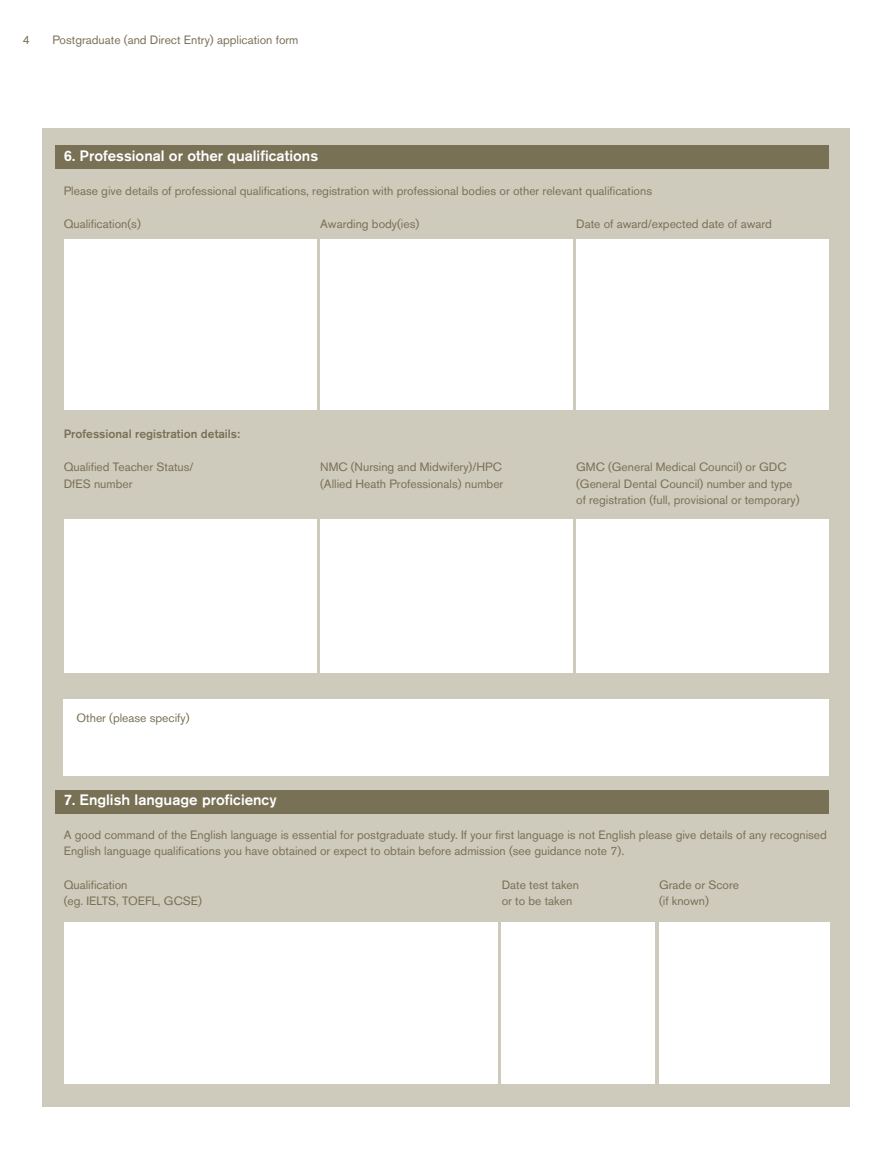
<style>
.page{position:relative;width:893px;height:1149px;background:#fff}
.page>*{position:absolute;margin:0;border:0;box-sizing:border-box;transform-origin:0 0}
.t1{font:500 15px "Akzidenz Grotesk BQ";color:#fff}
.t2{font:12px/16.5px "Akzidenz Grotesk BQ";color:#797156}
.t3{font:500 12px "Akzidenz Grotesk BQ";color:#797156}
</style>
<div class="page">
<div style="left:43px;top:128px;width:807px;height:978px;background:#cecabc"></div>
<div style="left:55px;top:789px;width:774px;height:24px;background:#797156"></div>
<div style="left:55px;top:145px;width:774px;height:24px;background:#797156"></div>
<div style="left:64px;top:239px;width:252px;height:170px;background:#fff"></div>
<div style="left:320px;top:239px;width:253px;height:170px;background:#fff"></div>
<div style="left:577px;top:239px;width:252px;height:170px;background:#fff"></div>
<div style="left:64px;top:519px;width:252px;height:153px;background:#fff"></div>
<div style="left:320px;top:519px;width:253px;height:153px;background:#fff"></div>
<div style="left:577px;top:519px;width:252px;height:153px;background:#fff"></div>
<div style="left:64px;top:698px;width:765px;height:77px;background:#fff"></div>
<div style="left:64px;top:921px;width:433px;height:162px;background:#fff"></div>
<div style="left:502px;top:921px;width:153px;height:162px;background:#fff"></div>
<div style="left:659px;top:921px;width:170px;height:162px;background:#fff"></div>
<p class="t2" style="left:23px;top:33px;width:8px">4</p>
<p class="t2" style="left:53px;top:33px;width:248px">Postgraduate (and Direct Entry) application form</p>
<p class="t1" style="left:64px;top:150px;width:256px">6. Professional or other qualifications</p>
<p class="t2" style="left:64px;top:183px;width:590px">Please give details of professional qualifications, registration with professional bodies or other relevant qualifications</p>
<p class="t2" style="left:64px;top:217px;width:79px">Qualification(s)</p>
<p class="t2" style="left:320px;top:217px;width:101px">Awarding body(ies)</p>
<p class="t2" style="left:576px;top:217px;width:197px">Date of award/expected date of award</p>
<p class="t3" style="left:64px;top:429px;width:178px">Professional registration details:</p>
<p class="t2" style="left:64px;top:460px;width:131px">Qualified Teacher Status/</p>
<p class="t2" style="left:320px;top:460px;width:183px">NMC (Nursing and Midwifery)/HPC</p>
<p class="t2" style="left:576px;top:460px;width:212px">GMC (General Medical Council) or GDC</p>
<p class="t2" style="left:64px;top:476px;width:70px">DfES number</p>
<p class="t2" style="left:320px;top:476px;width:185px">(Allied Heath Professionals) number</p>
<p class="t2" style="left:576px;top:476px;width:225px">(General Dental Council) number and type of registration (full, provisional or temporary)</p>
<p class="t2" style="left:77px;top:710px;width:115px">Other (please specify)</p>
<p class="t1" style="left:64px;top:794px;width:214px">7. English language proficiency</p>
<p class="t2" style="left:64px;top:827px;width:765px">A good command of the English language is essential for postgraduate study. If your first language is not English please give details of any recognised<br>English language qualifications you have obtained or expect to obtain before admission (see guidance note 7).</p>
<p class="t2" style="left:64px;top:877px;width:65px">Qualification</p>
<p class="t2" style="left:502px;top:877px;width:79px">Date test taken</p>
<p class="t2" style="left:659px;top:877px;width:82px">Grade or Score</p>
<p class="t2" style="left:64px;top:893px;width:140px">(eg. IELTS, TOEFL, GCSE)</p>
<p class="t2" style="left:502px;top:893px;width:72px">or to be taken</p>
<p class="t2" style="left:659px;top:893px;width:51px">(if known)</p>
</div>
